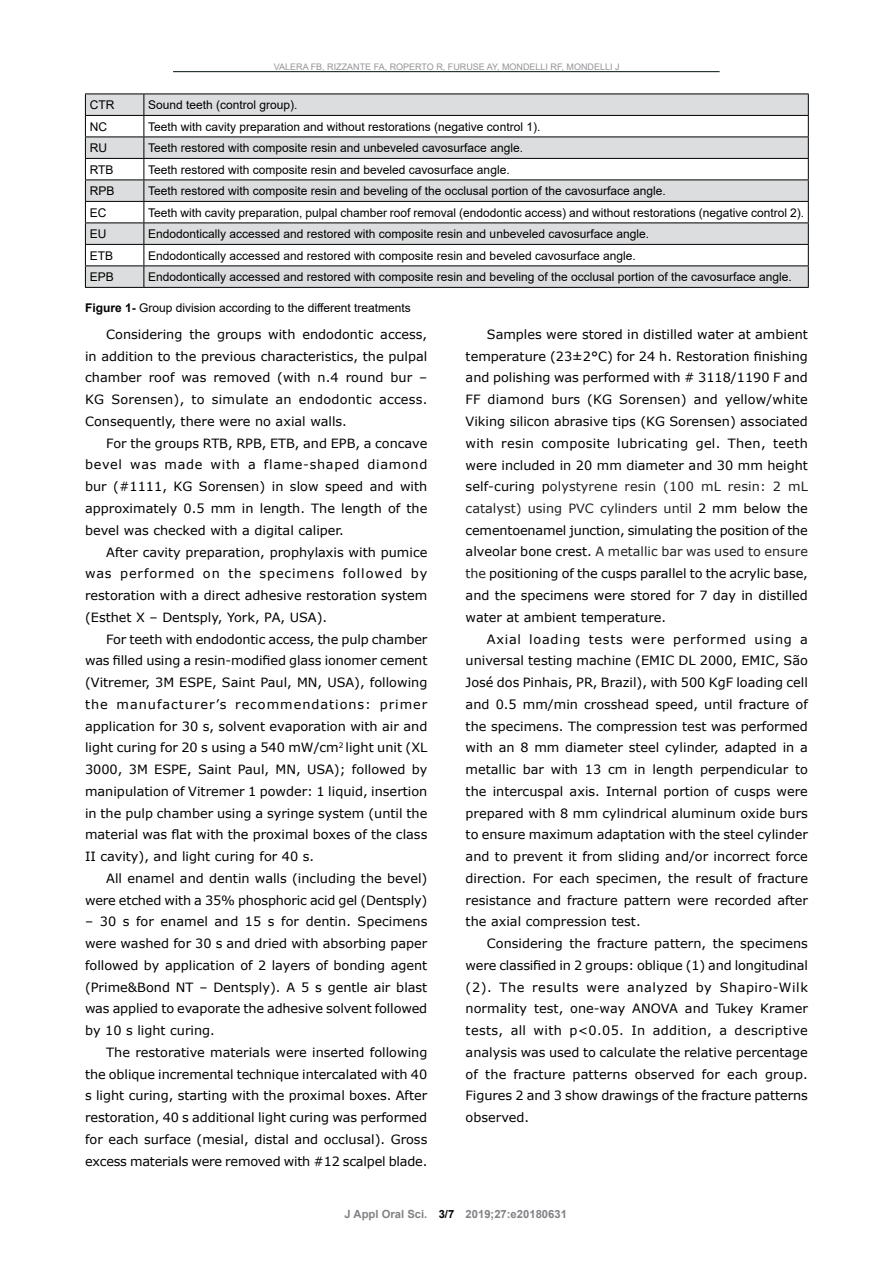
<style>
.page{position:relative;width:893px;height:1263px;background:#fff}
.page>*{position:absolute;margin:0;border:0;box-sizing:border-box;transform-origin:0 0}
.t1{font:12.75px/21.8px "Verdana";color:#000;text-align:justify}
.t2{font:12px "Arial";color:#000}
.t3{font:700 11.25px "Arial";color:#808285}
.t4{font:9px "Arial";color:#939598}
.s1{font-weight:700}
.s2{color:#222}
.s3{color:#000}
</style>
<div class="page">
<hr style="left:173px;top:71px;width:547px;height:1px;background:#00110d">
<svg style="left:86px;top:95px;width:722px;height:192px;fill:#dcddde"></svg>
<hr style="left:85px;top:94px;width:59px;height:1px;background:#000">
<hr style="left:144px;top:94px;width:665px;height:1px;background:#000">
<hr style="left:85px;top:115px;width:59px;height:1px;background:#000">
<hr style="left:144px;top:115px;width:665px;height:1px;background:#000">
<hr style="left:85px;top:137px;width:59px;height:1px;background:#000">
<hr style="left:144px;top:137px;width:665px;height:1px;background:#000">
<hr style="left:85px;top:158px;width:59px;height:1px;background:#000">
<hr style="left:144px;top:158px;width:665px;height:1px;background:#000">
<hr style="left:85px;top:180px;width:59px;height:1px;background:#000">
<hr style="left:144px;top:180px;width:665px;height:1px;background:#000">
<hr style="left:85px;top:201px;width:59px;height:1px;background:#000">
<hr style="left:144px;top:201px;width:665px;height:1px;background:#000">
<hr style="left:85px;top:222px;width:59px;height:1px;background:#000">
<hr style="left:144px;top:222px;width:665px;height:1px;background:#000">
<hr style="left:85px;top:244px;width:59px;height:1px;background:#000">
<hr style="left:144px;top:244px;width:665px;height:1px;background:#000">
<hr style="left:85px;top:265px;width:59px;height:1px;background:#000">
<svg style="left:85px;top:94px;width:1px;height:193px"></svg>
<hr style="left:144px;top:265px;width:665px;height:1px;background:#000">
<svg style="left:144px;top:94px;width:1px;height:193px"></svg>
<svg style="left:808px;top:94px;width:1px;height:193px"></svg>
<hr style="left:85px;top:287px;width:59px;height:1px;background:#000">
<hr style="left:144px;top:287px;width:665px;height:1px;background:#000">
<p class="t4" style="left:274px;top:60px;width:347px">VALERA FB, RIZZANTE FA, ROPERTO R, FURUSE AY, MONDELLI RF, MONDELLI J</p>
<p class="t2" style="left:90px;top:97px;width:26px">CTR</p>
<p class="t2" style="left:148px;top:97px;width:151px">Sound teeth (control group).</p>
<p class="t2" style="left:90px;top:118px;width:19px">NC</p>
<p class="t2" style="left:148px;top:118px;width:394px">Teeth with cavity preparation and without restorations (negative control 1).</p>
<p class="t2" style="left:90px;top:140px;width:19px">RU</p>
<p class="t2" style="left:148px;top:140px;width:376px">Teeth restored with composite resin and unbeveled cavosurface angle.</p>
<p class="t2" style="left:90px;top:161px;width:25px">RTB</p>
<p class="t2" style="left:148px;top:161px;width:363px">Teeth restored with composite resin and beveled cavosurface angle.</p>
<p class="t2" style="left:90px;top:183px;width:26px">RPB</p>
<p class="t2" style="left:148px;top:183px;width:519px">Teeth restored with composite resin and beveling of the occlusal portion of the cavosurface angle.</p>
<p class="t2" style="left:90px;top:204px;width:18px">EC</p>
<p class="t2" style="left:148px;top:204px;width:657px">Teeth with cavity preparation, pulpal chamber roof removal (endodontic access) and without restorations (negative control 2).</p>
<p class="t2" style="left:90px;top:226px;width:18px">EU</p>
<p class="t2" style="left:148px;top:226px;width:502px">Endodontically accessed and restored with composite resin and unbeveled cavosurface angle.</p>
<p class="t2" style="left:90px;top:247px;width:25px">ETB</p>
<p class="t2" style="left:148px;top:247px;width:489px">Endodontically accessed and restored with composite resin and beveled cavosurface angle.</p>
<p class="t2" style="left:90px;top:268px;width:26px">EPB</p>
<p class="t2" style="left:148px;top:268px;width:645px">Endodontically accessed and restored with composite resin and beveling of the occlusal portion of the cavosurface angle.</p>
<p class="t2" style="left:85px;top:300px;width:327px"><span class="s1">Figure 1-</span> Group division according to the different treatments</p>
<p class="t1" style="left:85px;top:323px;width:344px;text-indent:21px">Considering the groups with endodontic access, in addition to the previous characteristics, the pulpal chamber roof was removed (with n.4 round bur – KG Sorensen), to simulate an endodontic access.<br>Consequently, there were no axial walls.</p>
<p class="t1" style="left:85px;top:432px;width:344px;text-indent:21px">For the groups RTB, RPB, ETB, and EPB, a concave bevel was made with a flame-shaped diamond bur (#1111, KG Sorensen) in slow speed and with approximately 0.5 mm in length. The length of the bevel was checked with a digital caliper.</p>
<p class="t1" style="left:85px;top:541px;width:344px;text-indent:21px">After cavity preparation, prophylaxis with pumice was performed on the specimens followed by restoration with a direct adhesive restoration system (Esthet X – Dentsply, York, PA, USA).</p>
<p class="t1" style="left:85px;top:628px;width:344px;text-indent:21px">For teeth with endodontic access, the pulp chamber was filled using a resin-modified glass ionomer cement (Vitremer, 3M ESPE, Saint Paul, MN, USA), following the manufacturer’s recommendations: primer application for 30 s, solvent evaporation with air and light curing for 20 s using a 540 mW/cm<sup>2</sup> light unit (XL 3000, 3M ESPE, Saint Paul, MN, USA); followed by manipulation of Vitremer 1 powder: 1 liquid, insertion in the pulp chamber using a syringe system (until the material was flat with the proximal boxes of the class II cavity), and light curing for 40 s.</p>
<p class="t1" style="left:85px;top:867px;width:344px;text-align:right">All enamel and dentin walls (including the bevel) were etched with a 35% phosphoric acid gel (Dentsply)</p>
<p class="t1" style="left:85px;top:911px;width:344px">– 30 s for enamel and 15 s for dentin. Specimens were washed for 30 s and dried with absorbing paper followed by application of 2 layers of bonding agent (Prime&amp;Bond NT – Dentsply). A 5 s gentle air blast was applied to evaporate the adhesive solvent followed by 10 s light curing.</p>
<p class="t1" style="left:85px;top:1041px;width:344px;text-indent:21px">The restorative materials were inserted following the oblique incremental technique intercalated with 40 s light curing, starting with the proximal boxes. After restoration, 40 s additional light curing was performed for each surface (mesial, distal and occlusal). Gross excess materials were removed with #12 scalpel blade.</p>
<p class="t1" style="left:466px;top:323px;width:344px;text-indent:21px">Samples were stored in distilled water at ambient temperature (23±2°C) for 24 h. Restoration finishing and polishing was performed with # 3118/1190 F and FF diamond burs (KG Sorensen) and yellow/white Viking silicon abrasive tips (KG Sorensen) associated with resin composite lubricating gel. Then, teeth were included in 20 mm diameter and 30 mm height self-curing p<span class="s2">olystyrene resin (100 mL resin: 2 mL catalyst) using PVC cylinders until</span> 2 mm below the cementoenamel junction, simulating the position of the alveolar bone crest. <span class="s2">A metallic bar was used to ensure the</span> positioning of the cusps parallel to the acrylic base, and the specimens were stored for 7 day in distilled water at ambient temperature.</p>
<p class="t1" style="left:466px;top:628px;width:344px;text-indent:21px">Axial loading tests were performed using a universal testing machine (EMIC DL 2000, EMIC, São José dos Pinhais, PR, Brazil), with 500 KgF loading cell and 0.5 mm/min crosshead speed, until fracture of the specimens. The compression test was performed with an 8 mm diameter steel cylinder, adapted in a metallic bar with 13 cm in length perpendicular to the intercuspal axis. Internal portion of cusps were prepared with 8 mm cylindrical aluminum oxide burs to ensure maximum adaptation with the steel cylinder and to prevent it from sliding and/or incorrect force direction. For each specimen, the result of fracture resistance and fracture pattern were recorded after the axial compression test.</p>
<p class="t1" style="left:466px;top:932px;width:344px;text-indent:21px">Considering the fracture pattern, the specimens were classified in 2 groups: oblique (1) and longitudinal (2). The results were analyzed by Shapiro-Wilk normality test, one-way ANOVA and Tukey Kramer tests, all with p&lt;0.05. In addition, a descriptive analysis was used to calculate the relative percentage of the fracture patterns observed for each group.<br>Figures 2 and 3 show drawings of the fracture patterns observed.</p>
<p class="t3" style="left:345px;top:1206px;width:224px">J Appl Oral Sci. <span class="s3">3/7</span> 2019;27:e20180631</p>
</div>
